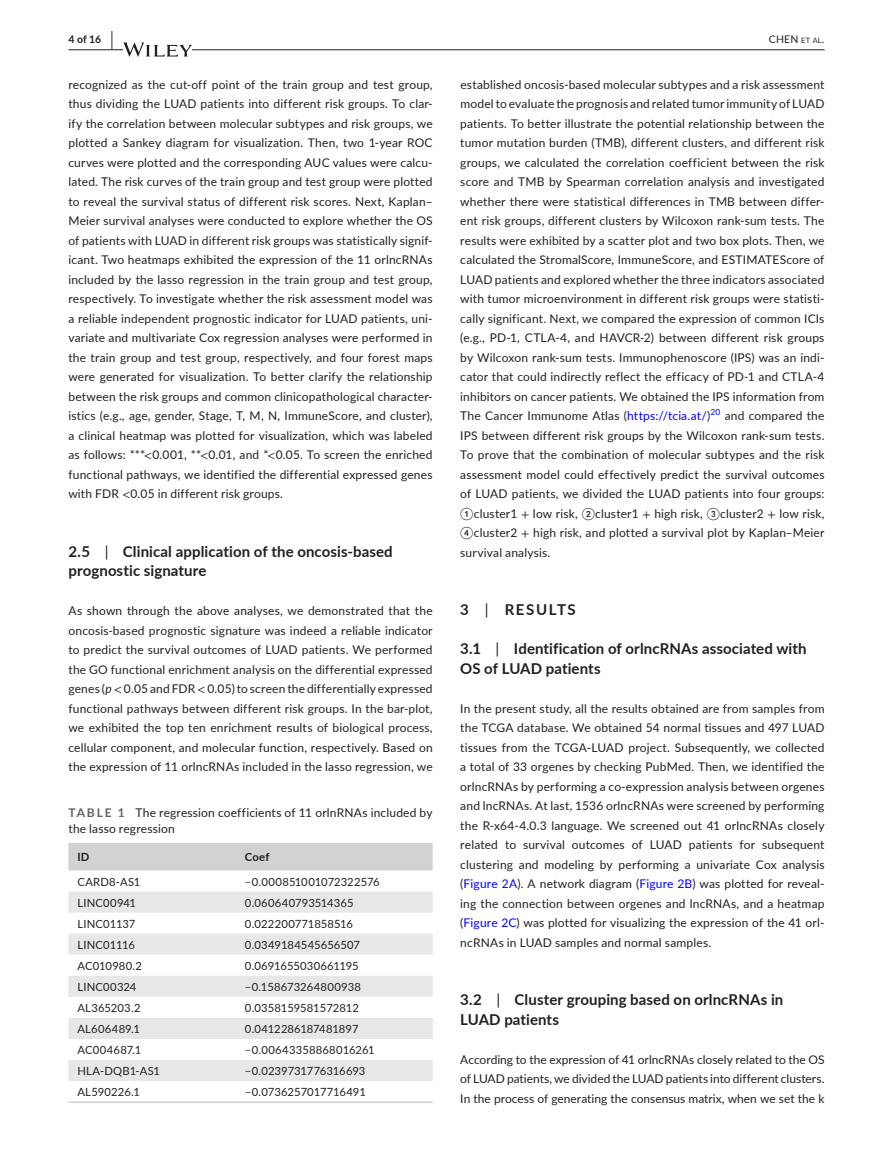
<style>
.page{position:relative;width:893px;height:1174px;background:#fff}
.page>*{position:absolute;margin:0;border:0;box-sizing:border-box;transform-origin:0 0}
.t1{font:700 15px/19.5px "Lato";letter-spacing:.005em;color:#231f20}
.t2{font:700 15px "Lato";letter-spacing:.105em;color:#231f20}
.t3{font:12px/19.5px "Lato";letter-spacing:.015em;color:#231f20;text-align:justify}
.t4{font:11.25px "Lato";letter-spacing:.005em;color:#231f20}
.t5{font:11.25px "Lato";letter-spacing:.025em;color:#231f20}
.t6{font:700 11.25px "Lato";letter-spacing:.02em;color:#231f20}
.t7{font:10.5px "Lato";color:#231f20}
.t8{font:700 10.5px "Lato";color:#231f20}
.t9{font:8.4px "Lato";color:#00f}
.s1{font-size:19.5px}
.s2{font-size:7.35px}
.s3{font-family:"STIX"}
.s4{color:#00f}
.s5{font-weight:400}
.s6{font-style:italic}
.s7{font-weight:700;color:#636366}
</style>
<div class="page">
<hr style="left:68px;top:49px;width:756px;height:1px;background:#231f20">
<svg style="left:123px;top:42px;width:69px;height:15px"></svg>
<div style="left:68px;top:843px;width:365px;height:27px;background:#d1d2d4"></div>
<svg style="left:68px;top:891px;width:365px;height:190px;fill:#e6e7e9"></svg>
<hr style="left:68px;top:1101px;width:168px;height:1px;background:#d1d2d4">
<hr style="left:236px;top:1101px;width:197px;height:1px;background:#d1d2d4">
<p class="t8" style="left:68px;top:31px;width:46px">4 of 16 <span class="s1">|</span></p>
<p class="t7" style="left:769px;top:31px;width:57px">CHEN <span class="s2">et al</span>.</p>
<p class="t3" style="left:68px;top:74px;width:366px">recognized as the cut-off point of the train group and test group, thus dividing the LUAD patients into different risk groups. To clar&shy;ify the correlation between molecular subtypes and risk groups, we plotted a Sankey diagram for visualization. Then, two 1-year ROC curves were plotted and the corresponding AUC values were calcu&shy;lated. The risk curves of the train group and test group were plotted to reveal the survival status of different risk scores. Next, Kaplan– Meier survival analyses were conducted to explore whether the OS of patients with LUAD in different risk groups was statistically signif&shy;icant. Two heatmaps exhibited the expression of the 11 orlncRNAs included by the lasso regression in the train group and test group, respectively. To investigate whether the risk assessment model was a reliable independent prognostic indicator for LUAD patients, uni&shy;variate and multivariate Cox regression analyses were performed in the train group and test group, respectively, and four forest maps were generated for visualization. To better clarify the relationship between the risk groups and common clinicopathological character&shy;istics (e.g., age, gender, Stage, T, M, N, ImmuneScore, and cluster), a clinical heatmap was plotted for visualization, which was labeled as follows: ***<span class="s3">&lt;</span>0.001, **<span class="s3">&lt;</span>0.01, and *<span class="s3">&lt;</span>0.05. To screen the enriched functional pathways, we identified the differential expressed genes with FDR <span class="s3">&lt;</span>0.05 in different risk groups.</p>
<p class="t3" style="left:460px;top:74px;width:366px">established oncosis-based molecular subtypes and a risk assessment modelto evaluate the prognosis and related tumorimmunity of LUAD patients. To better illustrate the potential relationship between the tumor mutation burden (TMB), different clusters, and different risk groups, we calculated the correlation coefficient between the risk score and TMB by Spearman correlation analysis and investigated whether there were statistical differences in TMB between differ&shy;ent risk groups, different clusters by Wilcoxon rank-sum tests. The results were exhibited by a scatter plot and two box plots. Then, we calculated the StromalScore, ImmuneScore, and ESTIMATEScore of LUAD patients and explored whether the three indicators associated with tumor microenvironment in different risk groups were statisti&shy;cally significant. Next, we compared the expression of common ICIs (e.g., PD-1, CTLA-4, and HAVCR-2) between different risk groups by Wilcoxon rank-sum tests. Immunophenoscore (IPS) was an indi&shy;cator that could indirectly reflect the efficacy of PD-1 and CTLA-4 inhibitors on cancer patients. We obtained the IPS information from The Cancer Immunome Atlas (<span class="s4">https://tcia.at/</span>)</p>
<p class="t9" style="left:710px;top:406px;width:11px">20</p>
<p class="t3" style="left:460px;top:405px;width:366px;text-indent:264px">and compared the IPS between different risk groups by the Wilcoxon rank-sum tests.<br>To prove that the combination of molecular subtypes and the risk assessment model could effectively predict the survival outcomes of LUAD patients, we divided the LUAD patients into four groups:<br>①cluster1 <span class="s3">+</span> low risk, ②cluster1 <span class="s3">+</span> high risk, ③cluster2 <span class="s3">+</span> low risk, ④cluster2 <span class="s3">+</span> high risk, and plotted a survival plot by Kaplan–Meier survival analysis.</p>
<p class="t1" style="left:68px;top:541px;width:326px">2.5 <span class="s5">|</span> Clinical application of the oncosis-based prognostic signature</p>
<p class="t3" style="left:68px;top:600px;width:366px">As shown through the above analyses, we demonstrated that the oncosis-based prognostic signature was indeed a reliable indicator to predict the survival outcomes of LUAD patients. We performed the GO functional enrichment analysis on the differential expressed genes (<span class="s6">p</span><span class="s3">&lt;</span>0.05 and FDR<span class="s3">&lt;</span>0.05)to screen the differentially expressed functional pathways between different risk groups. In the bar-plot, we exhibited the top ten enrichment results of biological process, cellular component, and molecular function, respectively. Based on the expression of 11 orlncRNAs included in the lasso regression, we</p>
<p class="t2" style="left:460px;top:599px;width:117px">3 <span class="s5">|</span> RESULTS</p>
<p class="t1" style="left:460px;top:638px;width:348px">3.1 <span class="s5">|</span> Identification of orlncRNAs associated with<br>OS of LUAD patients</p>
<p class="t3" style="left:460px;top:698px;width:366px">In the present study, all the results obtained are from samples from the TCGA database. We obtained 54 normal tissues and 497 LUAD tissues from the TCGA-LUAD project. Subsequently, we collected a total of 33 orgenes by checking PubMed. Then, we identified the orlncRNAs by performing a co-expression analysis between orgenes and lncRNAs. At last, 1536 orlncRNAs were screened by performing the R-x64-4.0.3 language. We screened out 41 orlncRNAs closely related to survival outcomes of LUAD patients for subsequent clustering and modeling by performing a univariate Cox analysis (<span class="s4">Figure 2A</span>). A network diagram (<span class="s4">Figure 2B</span>) was plotted for reveal&shy;ing the connection between orgenes and lncRNAs, and a heatmap (<span class="s4">Figure 2C</span>) was plotted for visualizing the expression of the 41 orl&shy;ncRNAs in LUAD samples and normal samples.</p>
<p class="t3" style="left:68px;top:803px;width:366px;line-height:16.5px"><span class="s7">TABLE 1</span> The regression coefficients of 11 orlnRNAs included by the lasso regression</p>
<p class="t6" style="left:77px;top:849px;width:14px">ID</p>
<p class="t6" style="left:245px;top:849px;width:26px">Coef</p>
<p class="t4" style="left:77px;top:873px;width:64px">CARD8-AS1</p>
<p class="t4" style="left:245px;top:873px;width:136px">−0.000851001072322576</p>
<p class="t4" style="left:77px;top:894px;width:60px">LINC00941</p>
<p class="t4" style="left:245px;top:894px;width:110px">0.060640793514365</p>
<p class="t4" style="left:77px;top:915px;width:59px">LINC01137</p>
<p class="t4" style="left:245px;top:915px;width:110px">0.022200771858516</p>
<p class="t4" style="left:77px;top:936px;width:59px">LINC01116</p>
<p class="t4" style="left:245px;top:936px;width:117px">0.0349184545656507</p>
<p class="t4" style="left:77px;top:957px;width:66px">AC010980.2</p>
<p class="t4" style="left:245px;top:957px;width:115px">0.0691655030661195</p>
<p class="t4" style="left:77px;top:978px;width:61px">LINC00324</p>
<p class="t4" style="left:245px;top:978px;width:118px">−0.158673264800938</p>
<p class="t4" style="left:77px;top:999px;width:65px">AL365203.2</p>
<p class="t4" style="left:245px;top:999px;width:116px">0.0358159581572812</p>
<p class="t5" style="left:77px;top:1020px;width:64px">AL606489.1</p>
<p class="t4" style="left:245px;top:1020px;width:115px">0.0412286187481897</p>
<p class="t4" style="left:77px;top:1042px;width:65px">AC004687.1</p>
<p class="t4" style="left:245px;top:1042px;width:131px">−0.00643358868016261</p>
<p class="t4" style="left:77px;top:1063px;width:84px">HLA-DQB1-AS1</p>
<p class="t4" style="left:245px;top:1063px;width:122px">−0.0239731776316693</p>
<p class="t4" style="left:77px;top:1084px;width:64px">AL590226.1</p>
<p class="t4" style="left:245px;top:1084px;width:122px">−0.0736257017716491</p>
<p class="t1" style="left:460px;top:989px;width:325px">3.2 <span class="s5">|</span> Cluster grouping based on orlncRNAs in<br>LUAD patients</p>
<p class="t3" style="left:460px;top:1049px;width:366px">According to the expression of 41 orlncRNAs closely related to the OS of LUAD patients, we divided the LUAD patients into different clusters.<br>In the process of generating the consensus matrix, when we set the k</p>
</div>
